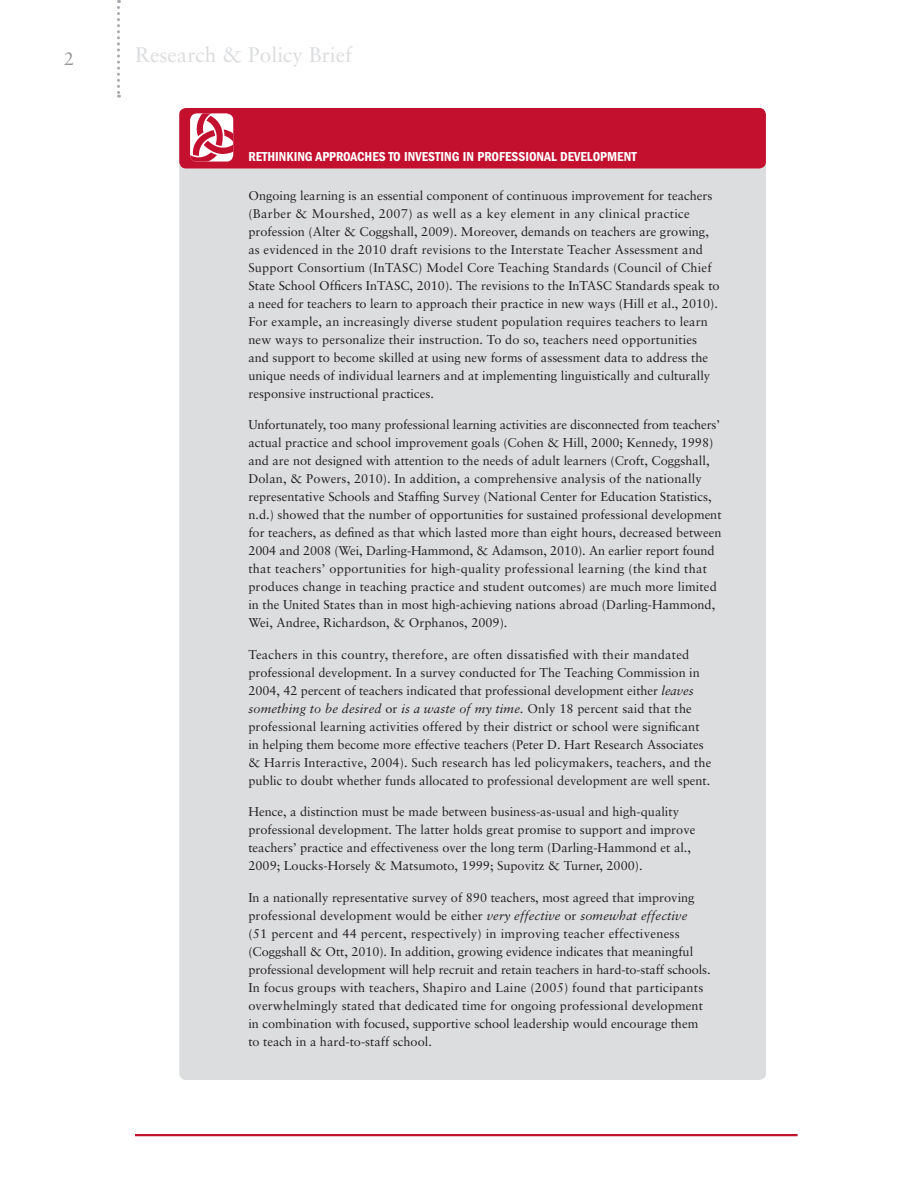
<style>
.page{position:relative;width:918px;height:1188px;background:#fff}
.page>*{position:absolute;margin:0;border:0;box-sizing:border-box;transform-origin:0 0}
.t1{font:21px "Sabon";color:#dcdddf}
.t2{font:18px "Sabon";color:#939598}
.Callout_Titles_white{font:13.5px "ITC Franklin Gothic Std Dm Cd";color:#fff}
.Callout_Text_Sabon{font:12.75px/18px "Sabon";color:#231f20}
.s1{font-style:italic}
</style>
<div class="page">
<svg style="left:117px;top:0;width:3px;height:98px"></svg>
<hr style="left:135px;top:1134px;width:663px;height:2px;background:#c3102f">
<div style="left:179px;top:108px;width:587px;height:972px;background:#dcdddf;border-radius:7px"></div>
<div style="left:179px;top:108px;width:587px;height:60px;background:#c3102f;border-radius:7px"></div>
<svg style="left:190px;top:113px;width:43px;height:49px"></svg>
<p class="t2" style="left:64px;top:48px;width:12px">2</p>
<p class="t1" style="left:135px;top:42px;width:218px">Research &amp; Policy Brief</p>
<p class="Callout_Titles_white" style="left:248px;top:149px;width:390px">RETHINKING APPROACHES TO INVESTING IN PROFESSIONAL DEVELOPMENT</p>
<p class="Callout_Text_Sabon" style="left:248px;top:186px;width:473px">Ongoing learning is an essential component of continuous improvement for teachers (Barber &amp; Mourshed, 2007) as well as a key element in any clinical practice profession (Alter &amp; Coggshall, 2009). Moreover, demands on teachers are growing, as evidenced in the 2010 draft revisions to the Interstate Teacher Assessment and Support Consortium (InTASC) Model Core Teaching Standards (Council of Chief State School Officers InTASC, 2010). The revisions to the InTASC Standards speak to a need for teachers to learn to approach their practice in new ways (Hill et al., 2010).<br>For example, an increasingly diverse student population requires teachers to learn new ways to personalize their instruction. To do so, teachers need opportunities and support to become skilled at using new forms of assessment data to address the unique needs of individual learners and at implementing linguistically and culturally responsive instructional practices.</p>
<p class="Callout_Text_Sabon" style="left:248px;top:416px;width:475px">Unfortunately, too many professional learning activities are disconnected from teachers’ actual practice and school improvement goals (Cohen &amp; Hill, 2000; Kennedy, 1998) and are not designed with attention to the needs of adult learners (Croft, Coggshall, Dolan, &amp; Powers, 2010). In addition, a comprehensive analysis of the nationally representative Schools and Staffing Survey (National Center for Education Statistics, n.d.) showed that the number of opportunities for sustained professional development for teachers, as defined as that which lasted more than eight hours, decreased between 2004 and 2008 (Wei, Darling-Hammond, &amp; Adamson, 2010). An earlier report found that teachers’ opportunities for high-quality professional learning (the kind that produces change in teaching practice and student outcomes) are much more limited in the United States than in most high-achieving nations abroad (Darling-Hammond, Wei, Andree, Richardson, &amp; Orphanos, 2009).</p>
<p class="Callout_Text_Sabon" style="left:248px;top:645px;width:464px">Teachers in this country, therefore, are often dissatisfied with their mandated professional development. In a survey conducted for The Teaching Commission in 2004, 42 percent of teachers indicated that professional development either <span class="s1">leaves something to be desired</span> or <span class="s1">is a waste of my time.</span> Only 18 percent said that the professional learning activities offered by their district or school were significant in helping them become more effective teachers (Peter D. Hart Research Associates &amp; Harris Interactive, 2004). Such research has led policymakers, teachers, and the public to doubt whether funds allocated to professional development are well spent.</p>
<p class="Callout_Text_Sabon" style="left:248px;top:803px;width:449px">Hence, a distinction must be made between business-as-usual and high-quality professional development. The latter holds great promise to support and improve teachers’ practice and effectiveness over the long term (Darling-Hammond et al., 2009; Loucks-Horsely &amp; Matsumoto, 1999; Supovitz &amp; Turner, 2000).</p>
<p class="Callout_Text_Sabon" style="left:248px;top:888px;width:464px">In a nationally representative survey of 890 teachers, most agreed that improving professional development would be either <span class="s1">very effective</span> or <span class="s1">somewhat effective<br></span>(51 percent and 44 percent, respectively) in improving teacher effectiveness (Coggshall &amp; Ott, 2010). In addition, growing evidence indicates that meaningful professional development will help recruit and retain teachers in hard-to-staff schools.<br>In focus groups with teachers, Shapiro and Laine (2005) found that participants overwhelmingly stated that dedicated time for ongoing professional development in combination with focused, supportive school leadership would encourage them to teach in a hard-to-staff school.</p>
</div>
